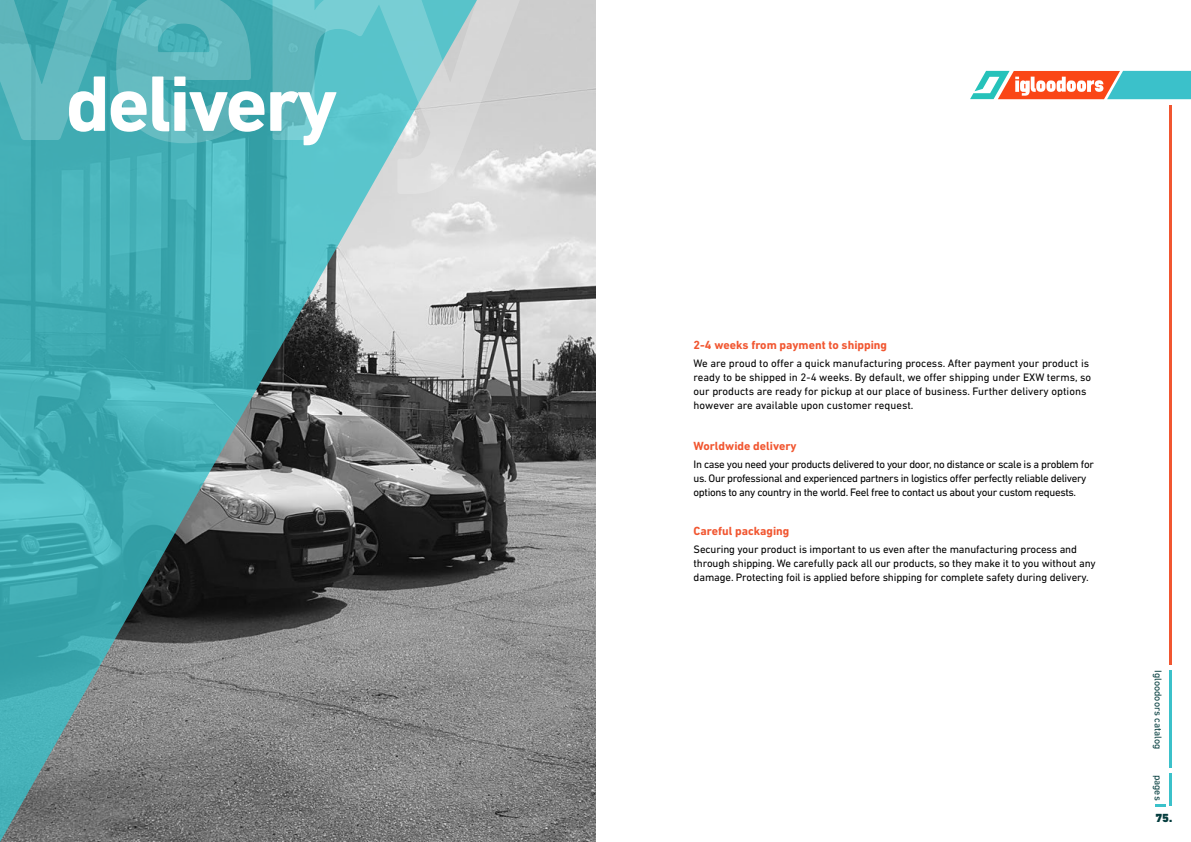
<style>
.page{position:relative;width:1191px;height:842px;background:#fff}
.page>*{position:absolute;margin:0;border:0;box-sizing:border-box;transform-origin:0 0}
.t1{font:700 300px "DIN Next LT Pro";color:#fff}
.t2{font:700 80px "DIN Next LT Pro";letter-spacing:-.03em;color:#fff}
.t3{font:700 12px "DIN Next LT Pro";color:#f15630}
.t4{font:900 12px "DIN Next LT Pro";color:#043c3d}
.t5{font:11px/14px "DIN Next LT Pro";letter-spacing:-.01em;color:#000101}
.t6{font:11px/14px "DIN Next LT Pro";letter-spacing:-.03em;color:#000101}
.t7{font:10px "DIN Next LT Pro";color:#043c3d}
</style>
<div class="page">
<img style="left:477px;top:0;width:118px;height:842px">
<svg style="left:0;top:0;width:477px;height:842px;background:#609699"></svg>
<svg style="left:970px;top:71px;width:221px;height:28px"></svg>
<hr style="left:1169px;top:670px;width:2px;height:97px;background:#3bc1ca">
<hr style="left:1169px;top:105px;width:2px;height:559px;background:#f15630">
<svg style="left:1155px;top:804px;width:10px;height:2px"></svg>
<hr style="left:1169px;top:773px;width:2px;height:33px;background:#3bc1ca">
<h1 class="t1" style="left:-35px;top:-137px;width:561px">very</h1>
<h2 class="t2" style="left:66px;top:57px;width:273px">delivery</h2>
<p class="t3" style="left:693px;top:338px;width:195px">2-4 weeks from payment to shipping</p>
<p class="t5" style="left:693px;top:356px;width:399px">We are proud to offer a quick manufacturing process. After payment your product is ready to be shipped in 2-4 weeks. By default, we offer shipping under EXW terms, so our products are ready for pickup at our place of business. Further delivery options however are available upon customer request.</p>
<p class="t3" style="left:693px;top:439px;width:104px">Worldwide delivery</p>
<p class="t6" style="left:693px;top:457px;width:402px">In case you need your products delivered to your door, no distance or scale is a problem for us. Our professional and experienced partners in logistics offer perfectly reliable delivery options to any country in the world. Feel free to contact us about your custom requests.</p>
<p class="t3" style="left:693px;top:524px;width:97px">Careful packaging</p>
<p class="t5" style="left:693px;top:542px;width:403px">Securing your product is important to us even after the manufacturing process and through shipping. We carefully pack all our products, so they make it to you without any damage. Protecting foil is applied before shipping for complete safety during delivery.</p>
<p class="t7" style="left:1164px;top:670px;width:81px;rotate:90deg">Igloodoors catalog</p>
<p class="t7" style="left:1164px;top:774px;width:27px;rotate:90deg">pages</p>
<p class="t4" style="left:1155px;top:811px;width:18px">75.</p>
</div>
